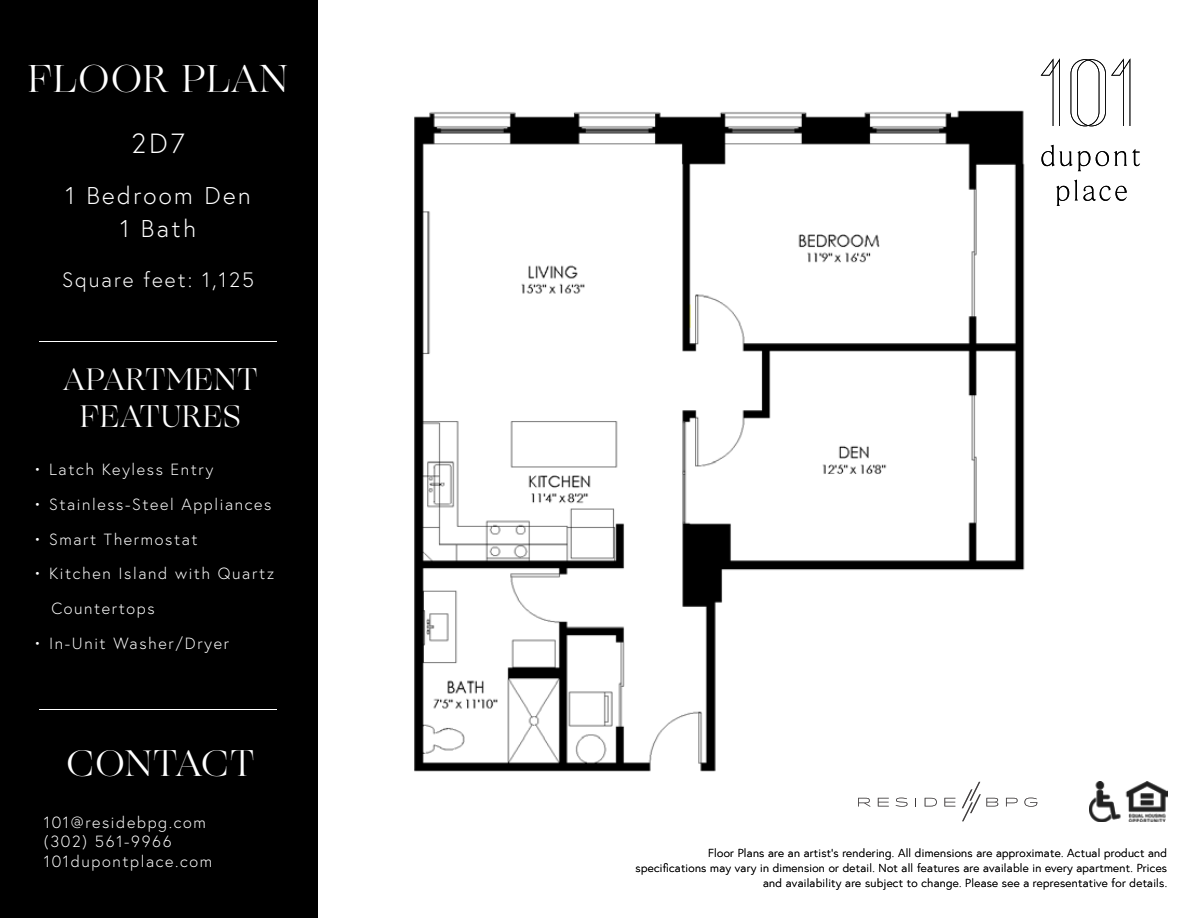
<style>
.page{position:relative;width:1188px;height:918px;background:#fff}
.page>*{position:absolute;margin:0;border:0;box-sizing:border-box;transform-origin:0 0}
.t1{font:39px "Ogg";letter-spacing:.025em;color:#fff}
.t2{font:37.05px "Ogg";letter-spacing:.025em;color:#fff}
.t3{font:31.2px/37.5px "Ogg";letter-spacing:.025em;color:#fff;text-align:center}
.t4{font:300 27.75px "Europa";color:#fff}
.t5{font:300 24.3px/32.4px "Europa";letter-spacing:.1em;color:#fff;text-align:center}
.t6{font:300 20.85px "Europa";letter-spacing:.1em;color:#fff}
.t7{font:300 16.2px/19.4px "Europa";letter-spacing:.1em;color:#fff}
.t8{font:300 11.55px/15px "Europa";letter-spacing:.025em;color:#000;text-align:right}
</style>
<div class="page">
<img style="left:1089px;top:782px;width:79px;height:39px">
<svg style="left:1041px;top:58px;width:19px;height:68px"></svg>
<svg style="left:1071px;top:58px;width:59px;height:68px"></svg>
<svg style="left:1056px;top:180px;width:71px;height:26px"></svg>
<svg style="left:1041px;top:145px;width:49px;height:26px"></svg>
<svg style="left:1096px;top:149px;width:44px;height:17px"></svg>
<div style="left:0;top:0;width:318px;height:918px;background:#000"></div>
<hr style="left:39px;top:341px;width:237px;height:1px;background:#fff">
<hr style="left:39px;top:709px;width:237px;height:1px;background:#fff">
<svg style="left:858px;top:798px;width:12px;height:8px"></svg>
<svg style="left:878px;top:798px;width:11px;height:8px"></svg>
<svg style="left:896px;top:798px;width:11px;height:9px"></svg>
<svg style="left:925px;top:798px;width:12px;height:8px"></svg>
<svg style="left:944px;top:798px;width:11px;height:8px"></svg>
<svg style="left:1006px;top:798px;width:12px;height:8px"></svg>
<svg style="left:1024px;top:798px;width:13px;height:9px"></svg>
<svg style="left:962px;top:782px;width:36px;height:39px"></svg>
<img style="left:414px;top:110px;width:611px;height:662px">
<h1 class="t1" style="left:28px;top:52px;width:261px">FLOOR PLAN</h1>
<h3 class="t4" style="left:132px;top:126px;width:54px">2D7</h3>
<h3 class="t5" style="left:66px;top:179px;width:187px">1 Bedroom Den<br>1 Bath</h3>
<h3 class="t6" style="left:62px;top:267px;width:194px">Square feet: 1,125</h3>
<h3 class="t3" style="left:63px;top:361px;width:196px">APARTMENT<br>FEATURES</h3>
<h3 class="t7" style="left:33px;top:460px;width:182px">• Latch Keyless Entry</h3>
<h3 class="t7" style="left:33px;top:495px;width:240px">• Stainless-Steel Appliances</h3>
<h3 class="t7" style="left:33px;top:529px;width:166px">• Smart Thermostat</h3>
<h3 class="t7" style="left:51px;top:556px;width:224px;line-height:34.7px;text-indent:-18px">• Kitchen Island with Quartz<br>Countertops</h3>
<h3 class="t7" style="left:33px;top:633px;width:197px">• In-Unit Washer/Dryer</h3>
<h2 class="t2" style="left:66px;top:738px;width:189px">CONTACT</h2>
<h3 class="t7" style="left:44px;top:812px;width:170px">101@residebpg.com (302) 561-9966<br>101dupontplace.com</h3>
<p class="t8" style="left:636px;top:845px;width:533px">Floor Plans are an artist’s rendering. All dimensions are approximate. Actual product and specifications may vary in dimension or detail. Not all features are available in every apartment. Prices and availability are subject to change. Please see a representative for details.</p>
</div>
